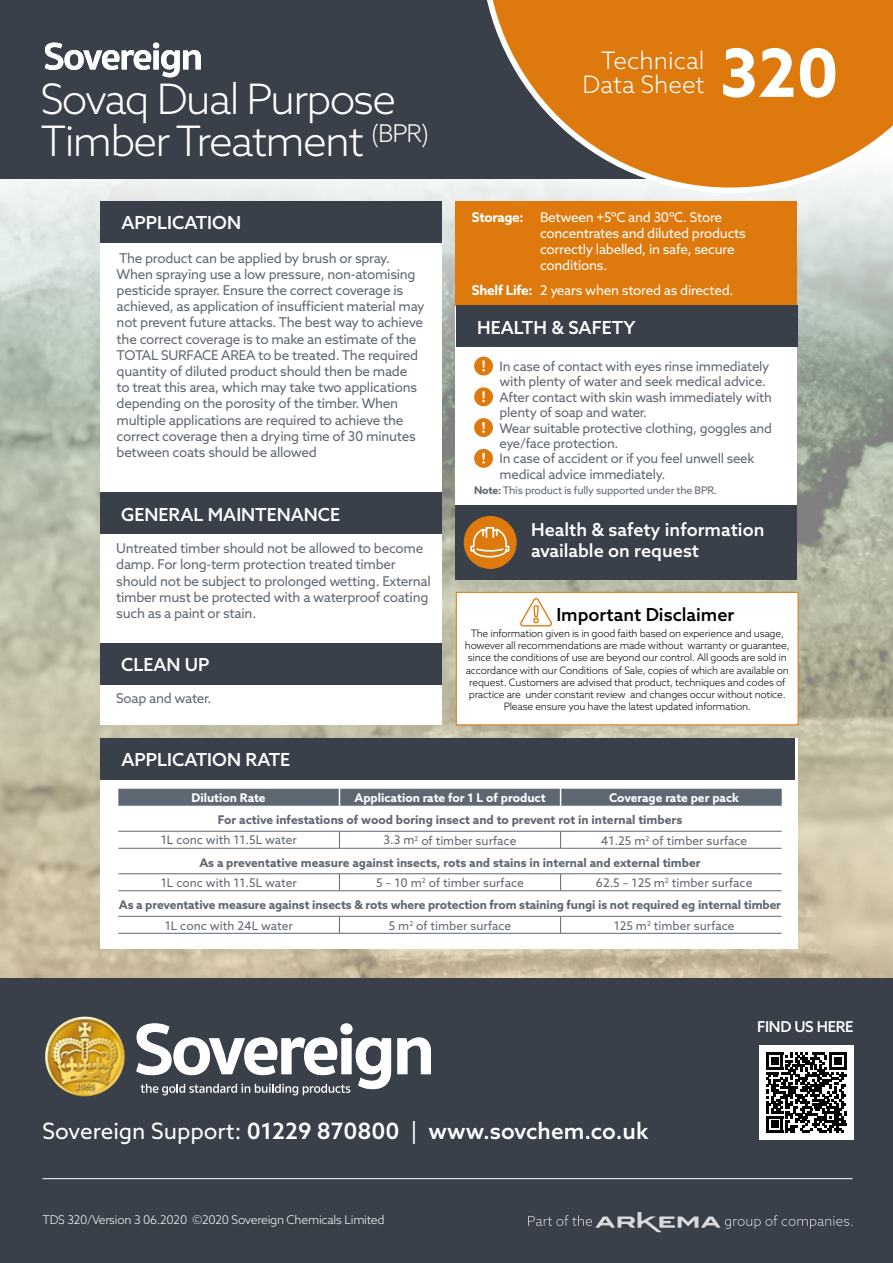
<style>
.page{position:relative;width:893px;height:1263px;background:#fff}
.page>*{position:absolute;margin:0;border:0;box-sizing:border-box;transform-origin:0 0}
.t1{font:700 66.6px "Azo Sans";color:#fff}
.t2{font:300 42px/42px "Azo Sans";letter-spacing:-.04em;color:#fff}
.t3{font:300 24.15px/24.2px "Azo Sans";color:#fff;text-align:right}
.t4{font:500 22.5px "Azo Sans";color:#fff}
.t5{font:500 18px/21.6px "Azo Sans";color:#fff}
.t6{font:500 18px "Azo Sans";color:#000}
.t7{font:500 15px "Azo Sans";letter-spacing:-.02em;color:#fff}
.t8{font:13.5px/16.2px "Azo Sans";letter-spacing:-.02em;color:#5f6872}
.t9{font:13.5px/16.2px "Azo Sans";letter-spacing:-.02em;color:#fff}
.t10{font:13.2px/15.5px "Azo Sans";letter-spacing:-.02em;color:#5f6872}
.t11{font:700 12px/22.4px "Azo Sans";letter-spacing:-.005em;color:#5f6872}
.t12{font:12px "Azo Sans";color:#5f6872}
.t13{font:700 12px "Azo Sans";color:#fff}
.t14{font:300 12px "Azo Sans";letter-spacing:-.02em;color:#fff}
.t15{font:10.5px "Azo Sans";letter-spacing:-.02em;color:#5f6872}
.t16{font:300 10.2px/12.3px "Azo Sans";letter-spacing:-.02em;color:#000;text-align:center}
.s1{font-weight:700}
.s2{font-weight:400}
</style>
<div class="page">
<img style="left:0;top:179px;width:893px;height:799px">
<div style="left:0;top:0;width:795px;height:179px;background:#39404a"></div>
<div style="left:0;top:978px;width:893px;height:285px;background:#39404a"></div>
<div style="left:456px;top:304px;width:341px;height:275px;background:#fff"></div>
<div style="left:100px;top:201px;width:341px;height:524px;background:#fff"></div>
<div style="left:100px;top:738px;width:697px;height:210px;background:#fff"></div>
<div style="left:456px;top:505px;width:341px;height:74px;background:#39404a"></div>
<div style="left:464px;top:516px;width:53px;height:53px;background:#de790d;border-radius:50%"></div>
<svg style="left:469px;top:526px;width:41px;height:32px"></svg>
<div style="left:474px;top:357px;width:19px;height:18px;background:#de790d;border-radius:50%"></div>
<svg style="left:482px;top:361px;width:3px;height:10px"></svg>
<div style="left:474px;top:387px;width:19px;height:19px;background:#de790d;border-radius:50%"></div>
<svg style="left:482px;top:391px;width:3px;height:11px"></svg>
<div style="left:474px;top:418px;width:19px;height:19px;background:#de790d;border-radius:50%"></div>
<svg style="left:482px;top:422px;width:3px;height:11px"></svg>
<div style="left:474px;top:449px;width:19px;height:19px;background:#de790d;border-radius:50%"></div>
<svg style="left:482px;top:453px;width:3px;height:11px"></svg>
<div style="left:456px;top:201px;width:341px;height:105px;background:#de790d"></div>
<div style="left:456px;top:592px;width:342px;height:133px;background:#fff;border:1px solid #de790d"></div>
<svg style="left:397px;top:1037px;width:34px;height:37px"></svg>
<svg style="left:136px;top:1023px;width:255px;height:72px"></svg>
<img style="left:45px;top:1016px;width:80px;height:80px">
<svg style="left:528px;top:1212px;width:324px;height:20px"></svg>
<hr style="left:43px;top:1178px;width:809px;height:1px;background:#fff">
<hr style="left:118px;top:831px;width:221px;height:1px;background:#5f6872">
<hr style="left:339px;top:831px;width:222px;height:1px;background:#5f6872">
<hr style="left:561px;top:831px;width:221px;height:1px;background:#5f6872">
<hr style="left:118px;top:848px;width:221px;height:1px;background:#5f6872">
<hr style="left:339px;top:848px;width:222px;height:1px;background:#5f6872">
<hr style="left:561px;top:848px;width:221px;height:1px;background:#5f6872">
<hr style="left:118px;top:873px;width:221px;height:1px;background:#5f6872">
<hr style="left:339px;top:873px;width:222px;height:1px;background:#5f6872">
<hr style="left:561px;top:873px;width:221px;height:1px;background:#5f6872">
<hr style="left:118px;top:890px;width:221px;height:1px;background:#5f6872">
<hr style="left:339px;top:890px;width:222px;height:1px;background:#5f6872">
<hr style="left:561px;top:890px;width:221px;height:1px;background:#5f6872">
<hr style="left:118px;top:916px;width:221px;height:1px;background:#5f6872">
<hr style="left:339px;top:916px;width:222px;height:1px;background:#5f6872">
<hr style="left:561px;top:916px;width:221px;height:1px;background:#5f6872">
<hr style="left:118px;top:933px;width:221px;height:1px;background:#5f6872">
<hr style="left:339px;top:933px;width:222px;height:1px;background:#5f6872">
<hr style="left:561px;top:933px;width:221px;height:1px;background:#5f6872">
<svg style="left:118px;top:789px;width:664px;height:17px;background:#626b74"></svg>
<svg style="left:339px;top:831px;width:1px;height:17px"></svg>
<svg style="left:560px;top:831px;width:1px;height:17px"></svg>
<svg style="left:339px;top:874px;width:1px;height:16px"></svg>
<svg style="left:560px;top:874px;width:1px;height:16px"></svg>
<svg style="left:339px;top:916px;width:1px;height:17px"></svg>
<svg style="left:560px;top:916px;width:1px;height:17px"></svg>
<svg style="left:45px;top:43px;width:156px;height:34px"></svg>
<div style="left:100px;top:493px;width:341px;height:41px;background:#39404a"></div>
<div style="left:100px;top:643px;width:341px;height:41px;background:#39404a"></div>
<div style="left:100px;top:201px;width:341px;height:41px;background:#39404a"></div>
<div style="left:100px;top:738px;width:695px;height:41px;background:#39404a"></div>
<div style="left:456px;top:306px;width:341px;height:41px;background:#39404a"></div>
<svg style="left:480px;top:0;width:413px;height:193px"></svg>
<svg style="left:520px;top:598px;width:32px;height:29px"></svg>
<div style="left:759px;top:1045px;width:95px;height:95px;background:#fff"></div>
<svg style="left:766px;top:1052px;width:80px;height:81px"></svg>
<h2 class="t2" style="left:40px;top:78px;width:390px">Sovaq Dual Purpose<br>Timber Treatment <sup>(BPR)</sup></h2>
<h3 class="t5" style="left:122px;top:211px;width:121px">APPLICATION</h3>
<p class="t8" style="left:117px;top:249px;width:309px">The product can be applied by brush or spray.<br>When spraying use a low pressure, non-atomising pesticide sprayer. Ensure the correct coverage is achieved, as application of insufficient material may not prevent future attacks. The best way to achieve the correct coverage is to make an estimate of the TOTAL SURFACE AREA to be treated. The required quantity of diluted product should then be made<br>to treat this area, which may take two applications depending on the porosity of the timber. When multiple applications are required to achieve the correct coverage then a drying time of 30 minutes between coats should be allowed</p>
<h3 class="t5" style="left:121px;top:503px;width:221px">GENERAL MAINTENANCE</h3>
<p class="t8" style="left:116px;top:540px;width:316px">Untreated timber should not be allowed to become damp. For long-term protection treated timber should not be subject to prolonged wetting. External timber must be protected with a waterproof coating such as a paint or stain.</p>
<h3 class="t5" style="left:121px;top:653px;width:90px">CLEAN UP</h3>
<p class="t8" style="left:116px;top:690px;width:97px">Soap and water.</p>
<h3 class="t5" style="left:122px;top:748px;width:170px">APPLICATION RATE</h3>
<h3 class="t3" style="left:583px;top:48px;width:123px">Technical<br>Data Sheet</h3>
<h1 class="t1" style="left:720px;top:29px;width:120px">320</h1>
<p class="t9" style="left:540px;top:209px;width:207px;text-indent:-68px"><span class="s1">Storage:</span> Between +5ºC and 30ºC. Store concentrates and diluted products correctly labelled, in safe, secure conditions.</p>
<p class="t9" style="left:472px;top:282px;width:263px"><span class="s1">Shelf Life:</span> 2 years when stored as directed.</p>
<h3 class="t5" style="left:477px;top:316px;width:160px">HEALTH &amp; SAFETY</h3>
<p class="t10" style="left:500px;top:358px;width:274px">In case of contact with eyes rinse immediately with plenty of water and seek medical advice.<br>After contact with skin wash immediately with plenty of soap and water.<br>Wear suitable protective clothing, goggles and eye/face protection.<br>In case of accident or if you feel unwell seek medical advice immediately.</p>
<p class="t15" style="left:474px;top:483px;width:244px"><span class="s1">Note:</span> This product is fully supported under the BPR.</p>
<h3 class="t5" style="left:531px;top:518px;width:235px">Health &amp; safety information available on request</h3>
<h3 class="t6" style="left:556px;top:602px;width:180px">Important Disclaimer</h3>
<p class="t16" style="left:465px;top:627px;width:326px">The information given is in good faith based on experience and usage, however all recommendations are made without warranty or guarantee, since the conditions of use are beyond our control. All goods are sold in accordance with our Conditions of Sale, copies of which are available on request. Customers are advised that product, techniques and codes of practice are under constant review and changes occur without notice.<br>Please ensure you have the latest updated information.</p>
<p class="t13" style="left:191px;top:790px;width:76px">Dilution Rate</p>
<p class="t13" style="left:354px;top:790px;width:193px">Application rate for 1 L of product</p>
<p class="t13" style="left:609px;top:790px;width:132px">Coverage rate per pack</p>
<p class="t11" style="left:218px;top:809px;width:466px">For active infestations of wood boring insect and to prevent rot in internal timbers</p>
<p class="t12" style="left:161px;top:832px;width:138px">1L conc with 11.5L water</p>
<p class="t12" style="left:384px;top:832px;width:134px">3.3 m<sup>2</sup> of timber surface</p>
<p class="t11" style="left:199px;top:829px;width:550px;text-indent:402px"><span class="s2">41.25 m</span><sup>2</sup> <span class="s2">of timber surface<br></span>As a preventative measure against insects, rots and stains in internal and external timber</p>
<p class="t12" style="left:161px;top:875px;width:138px">1L conc with 11.5L water</p>
<p class="t12" style="left:376px;top:875px;width:149px">5 – 10 m<sup>2</sup> of timber surface</p>
<p class="t11" style="left:119px;top:871px;width:664px;text-indent:477px"><span class="s2">62.5 – 125 m</span><sup>2</sup> <span class="s2">timber surface<br></span>As a preventative measure against insects &amp; rots where protection from staining fungi is not required eg internal timber</p>
<p class="t12" style="left:165px;top:917px;width:130px">1L conc with 24L water</p>
<p class="t12" style="left:389px;top:917px;width:124px">5 m<sup>2</sup> of timber surface</p>
<p class="t12" style="left:614px;top:917px;width:122px">125 m<sup>2</sup> timber surface</p>
<h3 class="t4" style="left:43px;top:1116px;width:607px"><span class="s2">Sovereign Support:</span> 01229 870800 <span class="s2">|</span> www.sovchem.co.uk</h3>
<p class="t14" style="left:43px;top:1211px;width:344px">TDS 320/Version 3 06.2020 ©2020 Sovereign Chemicals Limited</p>
<p class="t7" style="left:757px;top:1017px;width:98px">FIND US HERE</p>
</div>
